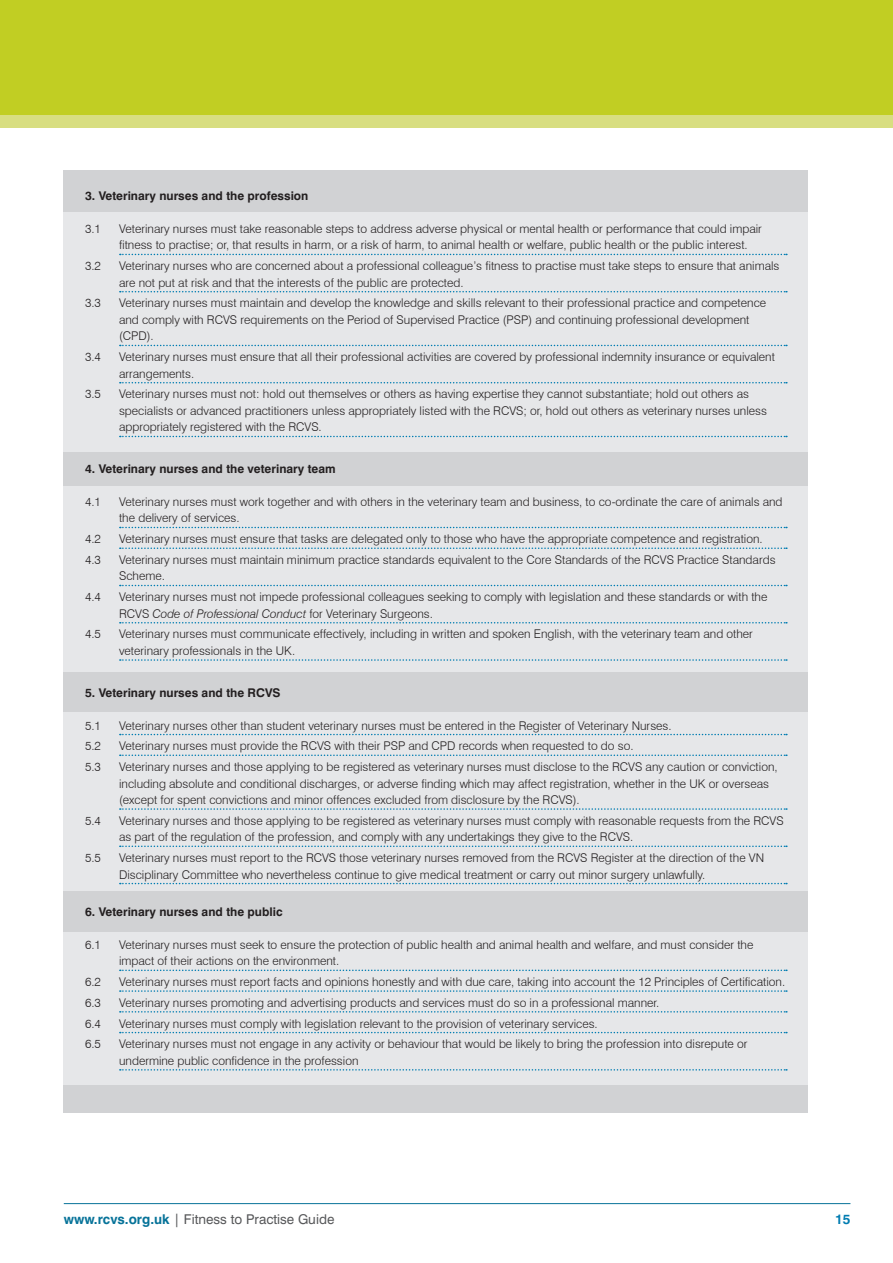
<style>
.page{position:relative;width:893px;height:1263px;background:#fff}
.page>*{position:absolute;margin:0;border:0;box-sizing:border-box;transform-origin:0 0}
.t1{font:13.5px "Swiss 721 BT";color:#57585a}
.t2{font:700 13.5px "Swiss 721 BT";color:#007cb1}
.t3{font:300 12px/16.5px "Swiss 721 BT";color:#231f20}
.t4{font:700 12px "Swiss 721 BT";color:#231f20}
.s1{font-style:italic}
.s2{font-weight:700;color:#077399}
</style>
<div class="page">
<div style="left:0;top:0;width:893px;height:128px;background:#c1ce23"></div>
<div style="left:0;top:115px;width:893px;height:13px;background:#d8de81"></div>
<hr style="left:64px;top:1203px;width:786px;height:1px;background:#077399">
<div style="left:64px;top:170px;width:744px;height:943px;background:#d1d2d4"></div>
<div style="left:64px;top:213px;width:744px;height:239px;background:#e6e7e9"></div>
<div style="left:64px;top:486px;width:744px;height:185px;background:#e6e7e9"></div>
<div style="left:64px;top:713px;width:744px;height:178px;background:#e6e7e9"></div>
<div style="left:64px;top:932px;width:744px;height:152px;background:#e6e7e9"></div>
<svg style="left:120px;top:254px;width:667px;height:1px"></svg>
<svg style="left:120px;top:291px;width:667px;height:1px"></svg>
<svg style="left:120px;top:345px;width:667px;height:1px"></svg>
<svg style="left:120px;top:382px;width:667px;height:1px"></svg>
<svg style="left:120px;top:436px;width:667px;height:1px"></svg>
<svg style="left:120px;top:527px;width:667px;height:1px"></svg>
<svg style="left:120px;top:547px;width:667px;height:2px"></svg>
<svg style="left:120px;top:585px;width:667px;height:1px"></svg>
<svg style="left:120px;top:622px;width:667px;height:1px"></svg>
<svg style="left:120px;top:659px;width:667px;height:2px"></svg>
<svg style="left:120px;top:734px;width:667px;height:1px"></svg>
<svg style="left:120px;top:754px;width:667px;height:2px"></svg>
<svg style="left:120px;top:808px;width:667px;height:2px"></svg>
<svg style="left:120px;top:845px;width:667px;height:2px"></svg>
<svg style="left:120px;top:883px;width:667px;height:1px"></svg>
<svg style="left:120px;top:969px;width:667px;height:2px"></svg>
<svg style="left:120px;top:990px;width:667px;height:2px"></svg>
<svg style="left:120px;top:1011px;width:667px;height:1px"></svg>
<svg style="left:120px;top:1032px;width:667px;height:1px"></svg>
<svg style="left:120px;top:1069px;width:667px;height:1px"></svg>
<p class="t4" style="left:85px;top:188px;width:225px">3. Veterinary nurses and the profession</p>
<p class="t3" style="left:85px;top:220px;width:17px">3.1</p>
<p class="t3" style="left:119px;top:220px;width:644px">Veterinary nurses must take reasonable steps to address adverse physical or mental health or performance that could impair fitness to practise; or, that results in harm, or a risk of harm, to animal health or welfare, public health or the public interest.</p>
<p class="t3" style="left:85px;top:258px;width:17px">3.2</p>
<p class="t3" style="left:119px;top:258px;width:662px">Veterinary nurses who are concerned about a professional colleague’s fitness to practise must take steps to ensure that animals are not put at risk and that the interests of the public are protected.</p>
<p class="t3" style="left:85px;top:295px;width:17px">3.3</p>
<p class="t3" style="left:119px;top:295px;width:649px">Veterinary nurses must maintain and develop the knowledge and skills relevant to their professional practice and competence and comply with RCVS requirements on the Period of Supervised Practice (PSP) and continuing professional development (CPD).</p>
<p class="t3" style="left:85px;top:349px;width:17px">3.4</p>
<p class="t3" style="left:119px;top:349px;width:657px">Veterinary nurses must ensure that all their professional activities are covered by professional indemnity insurance or equivalent arrangements.</p>
<p class="t3" style="left:85px;top:386px;width:17px">3.5</p>
<p class="t3" style="left:119px;top:386px;width:649px">Veterinary nurses must not: hold out themselves or others as having expertise they cannot substantiate; hold out others as specialists or advanced practitioners unless appropriately listed with the RCVS; or, hold out others as veterinary nurses unless appropriately registered with the RCVS.</p>
<p class="t4" style="left:85px;top:461px;width:252px">4. Veterinary nurses and the veterinary team</p>
<p class="t3" style="left:85px;top:493px;width:17px">4.1</p>
<p class="t3" style="left:119px;top:493px;width:665px">Veterinary nurses must work together and with others in the veterinary team and business, to co-ordinate the care of animals and the delivery of services.</p>
<p class="t3" style="left:85px;top:531px;width:17px">4.2</p>
<p class="t3" style="left:119px;top:531px;width:645px">Veterinary nurses must ensure that tasks are delegated only to those who have the appropriate competence and registration.</p>
<p class="t3" style="left:85px;top:551px;width:17px">4.3</p>
<p class="t3" style="left:119px;top:551px;width:658px">Veterinary nurses must maintain minimum practice standards equivalent to the Core Standards of the RCVS Practice Standards<br>Scheme.</p>
<p class="t3" style="left:85px;top:589px;width:17px">4.4</p>
<p class="t3" style="left:119px;top:589px;width:650px">Veterinary nurses must not impede professional colleagues seeking to comply with legislation and these standards or with the<br>RCVS <span class="s1">Code of Professional Conduct</span> for Veterinary Surgeons.</p>
<p class="t3" style="left:85px;top:626px;width:17px">4.5</p>
<p class="t3" style="left:119px;top:626px;width:635px">Veterinary nurses must communicate effectively, including in written and spoken English, with the veterinary team and other veterinary professionals in the UK.</p>
<p class="t4" style="left:85px;top:685px;width:197px">5. Veterinary nurses and the RCVS</p>
<p class="t3" style="left:85px;top:717px;width:17px">5.1</p>
<p class="t3" style="left:119px;top:717px;width:554px">Veterinary nurses other than student veterinary nurses must be entered in the Register of Veterinary Nurses.</p>
<p class="t3" style="left:85px;top:738px;width:17px">5.2</p>
<p class="t3" style="left:119px;top:738px;width:516px">Veterinary nurses must provide the RCVS with their PSP and CPD records when requested to do so.</p>
<p class="t3" style="left:85px;top:758px;width:17px">5.3</p>
<p class="t3" style="left:119px;top:758px;width:660px">Veterinary nurses and those applying to be registered as veterinary nurses must disclose to the RCVS any caution or conviction, including absolute and conditional discharges, or adverse finding which may affect registration, whether in the UK or overseas (except for spent convictions and minor offences excluded from disclosure by the RCVS).</p>
<p class="t3" style="left:85px;top:812px;width:17px">5.4</p>
<p class="t3" style="left:119px;top:812px;width:666px">Veterinary nurses and those applying to be registered as veterinary nurses must comply with reasonable requests from the RCVS as part of the regulation of the profession, and comply with any undertakings they give to the RCVS.</p>
<p class="t3" style="left:85px;top:849px;width:17px">5.5</p>
<p class="t3" style="left:119px;top:849px;width:647px">Veterinary nurses must report to the RCVS those veterinary nurses removed from the RCVS Register at the direction of the VN<br>Disciplinary Committee who nevertheless continue to give medical treatment or carry out minor surgery unlawfully.</p>
<p class="t4" style="left:85px;top:904px;width:199px">6. Veterinary nurses and the public</p>
<p class="t3" style="left:85px;top:936px;width:17px">6.1</p>
<p class="t3" style="left:119px;top:936px;width:636px">Veterinary nurses must seek to ensure the protection of public health and animal health and welfare, and must consider the impact of their actions on the environment.</p>
<p class="t3" style="left:85px;top:973px;width:17px">6.2</p>
<p class="t3" style="left:119px;top:973px;width:668px">Veterinary nurses must report facts and opinions honestly and with due care, taking into account the 12 Principles of Certification.</p>
<p class="t3" style="left:85px;top:994px;width:17px">6.3</p>
<p class="t3" style="left:119px;top:994px;width:542px">Veterinary nurses promoting and advertising products and services must do so in a professional manner.</p>
<p class="t3" style="left:85px;top:1015px;width:17px">6.4</p>
<p class="t3" style="left:119px;top:1015px;width:480px">Veterinary nurses must comply with legislation relevant to the provision of veterinary services.</p>
<p class="t3" style="left:85px;top:1036px;width:17px">6.5</p>
<p class="t3" style="left:119px;top:1036px;width:630px">Veterinary nurses must not engage in any activity or behaviour that would be likely to bring the profession into disrepute or undermine public confidence in the profession</p>
<p class="t1" style="left:64px;top:1211px;width:272px"><span class="s2">www.rcvs.org.uk</span> | Fitness to Practise Guide</p>
<p class="t2" style="left:835px;top:1211px;width:17px">15</p>
</div>
